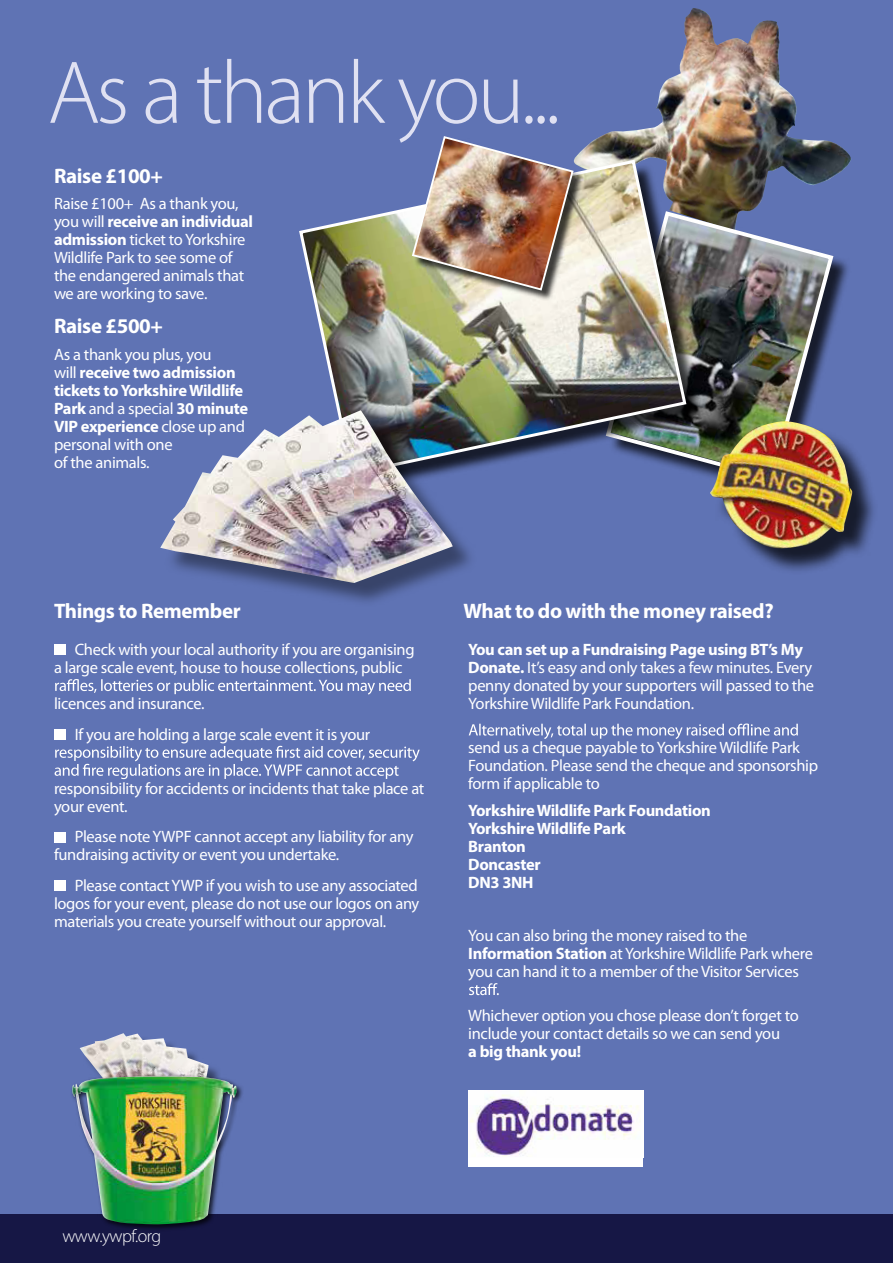
<style>
.page{position:relative;width:893px;height:1263px;background:#5f73b4}
.page>*{position:absolute;margin:0;border:0;box-sizing:border-box;transform-origin:0 0}
.t1{font:300 90px "Myriad Pro";letter-spacing:-.04em;color:#e0e1f2}
.t2{font:700 21px "Myriad Pro";letter-spacing:-.02em;color:#fff}
.t3{font:300 18px "Myriad Pro";letter-spacing:-.03em;color:#fff}
.t4{font:16.5px/18px "Myriad Pro";letter-spacing:-.02em;color:#fff}
.t5{font:700 16.5px/18px "Myriad Pro";letter-spacing:-.02em;color:#fff}
.s1{font-weight:700}
</style>
<div class="page">
<img style="left:585px;top:8px;width:266px;height:201px">
<svg style="left:836px;top:259px;width:12px;height:56px"></svg>
<img style="left:704px;top:209px;width:132px;height:268px">
<img style="left:688px;top:163px;width:16px;height:312px">
<img style="left:299px;top:158px;width:389px;height:313px">
<svg style="left:414px;top:147px;width:171px;height:155px;background:#d9d6c2"></svg>
<img style="left:411px;top:136px;width:164px;height:156px">
<svg style="left:753px;top:453px;width:121px;height:118px"></svg>
<img style="left:709px;top:421px;width:144px;height:131px">
<svg style="left:261px;top:415px;width:216px;height:187px"></svg>
<img style="left:160px;top:410px;width:293px;height:173px">
<svg style="left:469px;top:723px;width:329px;height:16px"></svg>
<svg style="left:469px;top:983px;width:30px;height:12px"></svg>
<div style="left:0;top:1215px;width:893px;height:48px;background:#161745"></div>
<div style="left:54px;top:644px;width:11px;height:11px;background:#fff"></div>
<svg style="left:55px;top:679px;width:356px;height:15px"></svg>
<div style="left:54px;top:729px;width:11px;height:11px;background:#fff"></div>
<svg style="left:55px;top:746px;width:365px;height:33px"></svg>
<div style="left:54px;top:832px;width:11px;height:10px;background:#fff"></div>
<div style="left:54px;top:881px;width:11px;height:10px;background:#fff"></div>
<div style="left:469px;top:1090px;width:174px;height:77px;background:#fff"></div>
<img style="left:470px;top:1095px;width:169px;height:61px">
<img style="left:80px;top:1033px;width:129px;height:41px">
<svg style="left:70px;top:1074px;width:174px;height:155px"></svg>
<img style="left:72px;top:1076px;width:165px;height:148px">
<h1 class="t1" style="left:47px;top:39px;width:514px">As a thank you...</h1>
<p class="t2" style="left:54px;top:162px;width:111px">Raise £100+</p>
<p class="t4" style="left:54px;top:194px;width:201px">Raise £100+ As a thank you, you will <span class="s1">receive an individual admission</span> ticket toYorkshire<br>Wildlife Park to see some of the endangered animals that we are working to save.</p>
<p class="t2" style="left:54px;top:313px;width:111px">Raise £500+</p>
<p class="t4" style="left:54px;top:345px;width:196px">As a thank you plus, you<br>will <span class="s1">receive two admission tickets toYorkshireWildlife<br>Park</span> and a special <span class="s1">30 minute<br>VIP experience</span> close up and personal with one<br>of the animals.</p>
<p class="t2" style="left:54px;top:597px;width:188px">Things to Remember</p>
<p class="t4" style="left:54px;top:640px;width:362px;text-indent:21px">Check with your local authority if you are organising a large scale event, house to house collections, public</p>
<p class="t4" style="left:75px;top:688px;width:297px;line-height:30.8px;text-indent:-21px">licences and insurance.<br>If you are holding a large scale event it is your</p>
<p class="t4" style="left:54px;top:779px;width:372px">responsibility for accidents or incidents that take place at your event.</p>
<p class="t4" style="left:54px;top:828px;width:361px;text-indent:21px">Please noteYWPF cannot accept any liability for any fundraising activity or event you undertake.</p>
<p class="t4" style="left:54px;top:876px;width:367px;text-align:justify;text-indent:21px">Please contactYWP if you wish to use any associated logos for your event, please do not use our logos on any materials you create yourself without our approval.</p>
<p class="t2" style="left:463px;top:597px;width:312px">What to do with the money raised?</p>
<p class="t4" style="left:468px;top:640px;width:347px"><span class="s1">You can set up a Fundraising Page using BT’s My Donate.</span> It’s easy and only takes a few minutes. Every penny donated by your supporters will passed to the Yorkshire Wildlife Park Foundation.</p>
<p class="t4" style="left:468px;top:739px;width:351px">send us a cheque payable toYorkshire Wildlife Park<br>Foundation. Please send the cheque and sponsorship form if applicable to</p>
<p class="t5" style="left:468px;top:801px;width:244px">YorkshireWildlife Park Foundation<br>YorkshireWildlife Park<br>Branton<br>Doncaster<br>DN3 3NH</p>
<p class="t4" style="left:468px;top:926px;width:346px">You can also bring the money raised to the<br><span class="s1">Information Station</span> atYorkshire Wildlife Park where you can hand it to a member of the Visitor Services</p>
<p class="t4" style="left:468px;top:1007px;width:332px">Whichever option you chose please don’t forget to include your contact details so we can send you</p>
<p class="t5" style="left:468px;top:1042px;width:114px">a big thank you!</p>
<p class="t3" style="left:62px;top:1225px;width:100px">www.ywpf.org</p>
</div>
